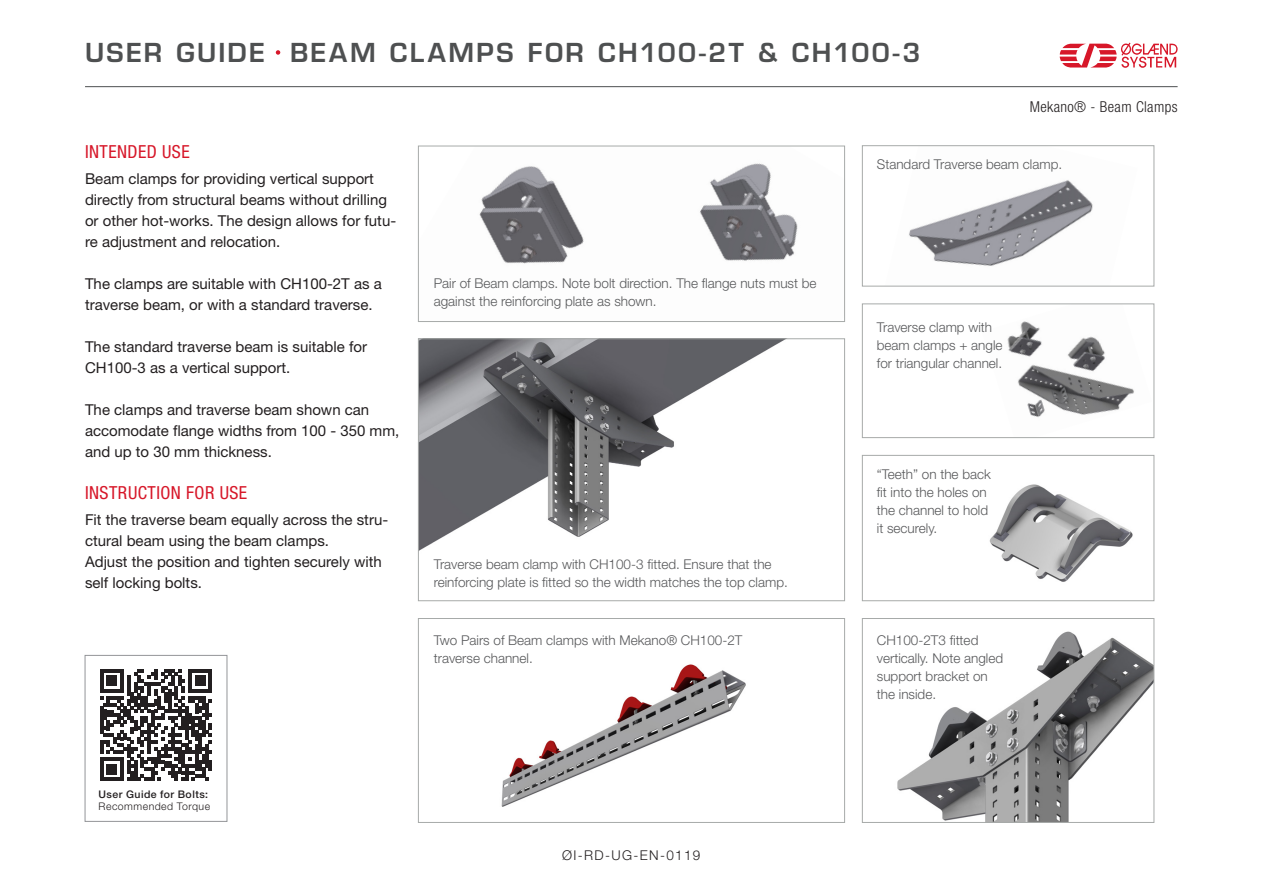
<style>
.page{position:relative;width:1263px;height:893px;background:#fff}
.page>*{position:absolute;margin:0;border:0;box-sizing:border-box;transform-origin:0 0}
.t1{font:600 25.5px "Eurostile LT Std";letter-spacing:.09em;color:#4e5051}
.t2{font:condensed 18px "Helvetica Neue LT Std";letter-spacing:.025em;color:#d71729}
.Brødtekst{font:15px/21px "Helvetica Neue LT Std";color:#231f20}
.t3{font:300 condensed 15px "Helvetica Neue LT Std";letter-spacing:.025em;color:#231f20}
.Bildetekst{font:300 13.5px/18px "Helvetica Neue LT Std";color:#57585a}
.Nummer{font:300 13.5px "Helvetica Neue LT Std";letter-spacing:.1em;color:#231f20}
.t4{font:500 10.5px "Helvetica Neue LT Std";letter-spacing:.045em;color:#231f20}
.t5{font:300 10.5px "Helvetica Neue LT Std";letter-spacing:.045em;color:#231f20}
</style>
<div class="page">
<hr style="left:85px;top:86px;width:1092px;height:1px;background:#4e5051">
<svg style="left:1060px;top:42px;width:117px;height:26px"></svg>
<div style="left:274px;top:49px;width:8px;height:7px;background:#d71729;border-radius:50%"></div>
<div style="left:273px;top:47px;width:10px;height:11px;border:3px solid #fff;border-radius:50%"></div>
<div style="left:85px;top:655px;width:142px;height:167px;border:1px solid #939598"></div>
<svg style="left:100px;top:669px;width:112px;height:112px"></svg>
<img style="left:909px;top:180px;width:184px;height:86px">
<div style="left:862px;top:145px;width:292px;height:141px;border:1px solid #a7aaa9"></div>
<img style="left:989px;top:484px;width:144px;height:98px">
<div style="left:862px;top:455px;width:292px;height:146px;border:1px solid #a7aaa9"></div>
<img style="left:420px;top:340px;width:364px;height:210px">
<div style="left:418px;top:338px;width:427px;height:263px;border:1px solid #a7aaa9"></div>
<img style="left:479px;top:163px;width:319px;height:101px">
<div style="left:418px;top:146px;width:427px;height:176px;border:1px solid #a7aaa9"></div>
<img style="left:1007px;top:321px;width:127px;height:97px">
<div style="left:862px;top:303px;width:292px;height:135px;border:1px solid #a7aaa9"></div>
<img style="left:501px;top:664px;width:245px;height:143px">
<div style="left:418px;top:618px;width:427px;height:205px;border:1px solid #a7aaa9"></div>
<img style="left:897px;top:631px;width:255px;height:190px">
<div style="left:862px;top:618px;width:292px;height:205px;border:1px solid #a7aaa9"></div>
<h1 class="t1" style="left:85px;top:36px;width:181px">USER GUIDE</h1>
<h2 class="t1" style="left:290px;top:37px;width:632px">BEAM CLAMPS FOR CH100-2T &amp; CH100-3</h2>
<p class="t3" style="left:1030px;top:98px;width:149px">Mekano® - Beam Clamps</p>
<h3 class="t2" style="left:85px;top:142px;width:106px">INTENDED USE</h3>
<p class="Brødtekst" style="left:85px;top:168px;width:290px">Beam clamps for providing vertical support</p>
<p class="Brødtekst" style="left:85px;top:189px;width:313px">directly from structural beams without drilling or other hot-works. The design allows for futu&shy;re adjustment and relocation.</p>
<p class="Brødtekst" style="left:85px;top:273px;width:298px">The clamps are suitable with CH100-2T as a traverse beam, or with a standard traverse.</p>
<p class="Brødtekst" style="left:85px;top:336px;width:283px">The standard traverse beam is suitable for</p>
<p class="Brødtekst" style="left:85px;top:357px;width:207px">CH100-3 as a vertical support.</p>
<p class="Brødtekst" style="left:85px;top:399px;width:316px">The clamps and traverse beam shown can accomodate flange widths from 100 - 350 mm, and up to 30 mm thickness.</p>
<h3 class="t2" style="left:85px;top:483px;width:164px">INSTRUCTION FOR USE</h3>
<p class="Brødtekst" style="left:85px;top:509px;width:305px">Fit the traverse beam equally across the stru&shy;ctural beam using the beam clamps.</p>
<p class="Brødtekst" style="left:85px;top:551px;width:298px">Adjust the position and tighten securely with self locking bolts.</p>
<p class="Bildetekst" style="left:434px;top:274px;width:384px">Pair of Beam clamps. Note bolt direction. The flange nuts must be against the reinforcing plate as shown.</p>
<p class="Bildetekst" style="left:434px;top:555px;width:339px">Traverse beam clamp with CH100-3 fitted. Ensure that the</p>
<p class="Bildetekst" style="left:434px;top:573px;width:356px">reinforcing plate is fitted so the width matches the top clamp.</p>
<p class="Bildetekst" style="left:877px;top:155px;width:187px">Standard Traverse beam clamp.</p>
<p class="Bildetekst" style="left:877px;top:317px;width:127px">Traverse clamp with beam clamps + angle for triangular channel.</p>
<p class="Bildetekst" style="left:877px;top:465px;width:116px">“Teeth” on the back fit into the holes on the channel to hold it securely.</p>
<p class="Bildetekst" style="left:434px;top:631px;width:310px">Two Pairs of Beam clamps with Mekano® CH100-2T traverse channel.</p>
<p class="Bildetekst" style="left:877px;top:631px;width:128px">CH100-2T3 fitted vertically. Note angled support bracket on</p>
<p class="Bildetekst" style="left:877px;top:685px;width:61px">the inside.</p>
<p class="t4" style="left:99px;top:788px;width:111px">User Guide for Bolts:</p>
<p class="t5" style="left:99px;top:800px;width:113px">Recommended Torque</p>
<p class="Nummer" style="left:562px;top:847px;width:140px">ØI-RD-UG-EN-0119</p>
</div>
